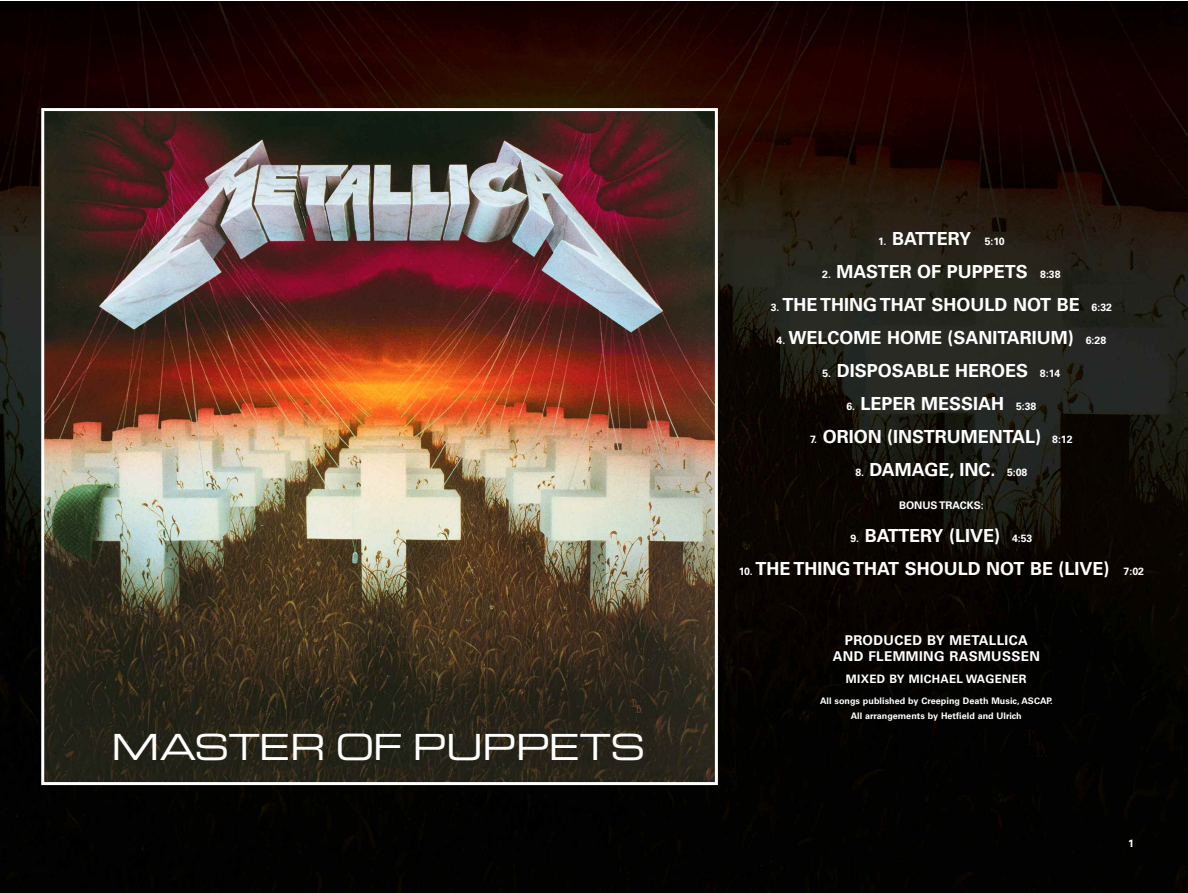
<style>
.page{position:relative;width:1188px;height:893px;background:#fff}
.page>*{position:absolute;margin:0;border:0;box-sizing:border-box;transform-origin:0 0}
.t1{font:36px "Eurostile Extended Two";letter-spacing:-.03em;color:#fff}
.t2{font:700 18px "Univers";color:#fff}
.t3{font:700 13.5px/16.2px "Univers";letter-spacing:.03em;color:#fff;text-align:center}
.t4{font:700 11.7px "Univers";letter-spacing:.03em;color:#fff}
.t5{font:700 10.5px "Univers";color:#fff}
.t6{font:700 9px/15.8px "Univers";letter-spacing:.005em;color:#fff;text-align:center}
.s1{font-size:10.5px}
</style>
<div class="page">
<img style="left:0;top:1px;width:1188px;height:892px">
<img style="left:45px;top:112px;width:669px;height:669px">
<div style="left:41px;top:108px;width:677px;height:677px;border:3px solid #fff"></div>
<h1 class="t1" style="left:112px;top:734px;width:536px">MASTER OF PUPPETS</h1>
<p class="t2" style="left:878px;top:232px;width:128px"><span class="s1">1.</span> BATTERY <span class="s1">5:10</span></p>
<p class="t2" style="left:822px;top:265px;width:240px"><span class="s1">2.</span> MASTER OF PUPPETS <span class="s1">8:38</span></p>
<p class="t2" style="left:771px;top:298px;width:343px"><span class="s1">3.</span> THE THING THAT SHOULD NOT BE <span class="s1">6:32</span></p>
<p class="t2" style="left:777px;top:331px;width:331px"><span class="s1">4.</span> WELCOME HOME (SANITARIUM) <span class="s1">6:28</span></p>
<p class="t2" style="left:822px;top:364px;width:239px"><span class="s1">5.</span> DISPOSABLE HEROES <span class="s1">8:14</span></p>
<p class="t2" style="left:846px;top:397px;width:192px"><span class="s1">6.</span> LEPER MESSIAH <span class="s1">5:38</span></p>
<p class="t2" style="left:810px;top:430px;width:264px"><span class="s1">7.</span> ORION (INSTRUMENTAL) <span class="s1">8:12</span></p>
<p class="t2" style="left:855px;top:463px;width:174px"><span class="s1">8.</span> DAMAGE, INC. <span class="s1">5:08</span></p>
<p class="t5" style="left:899px;top:501px;width:86px">BONUS TRACKS:</p>
<p class="t2" style="left:850px;top:529px;width:184px"><span class="s1">9.</span> BATTERY (LIVE) <span class="s1">4:53</span></p>
<p class="t2" style="left:739px;top:562px;width:407px"><span class="s1">10.</span> THE THING THAT SHOULD NOT BE (LIVE) <span class="s1">7:02</span></p>
<p class="t3" style="left:833px;top:633px;width:209px">PRODUCED BY METALLICA<br>AND FLEMMING RASMUSSEN</p>
<p class="t4" style="left:846px;top:675px;width:182px">MIXED BY MICHAEL WAGENER</p>
<p class="t6" style="left:820px;top:693px;width:234px">All songs published by Creeping Death Music, ASCAP.<br>All arrangements by Hetfield and Ulrich</p>
<p class="t5" style="left:1128px;top:839px;width:7px">1</p>
</div>
